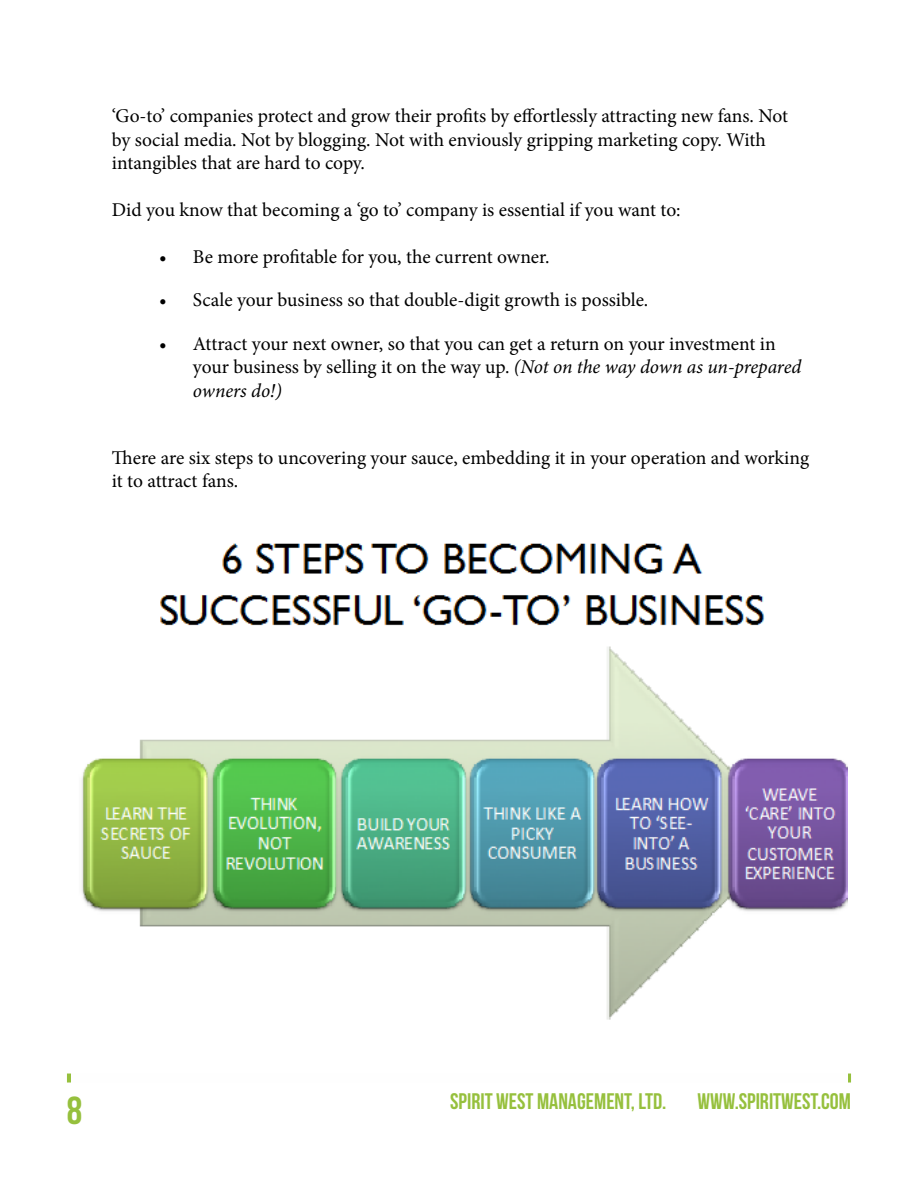
<style>
.page{position:relative;width:918px;height:1188px;background:#fff}
.page>*{position:absolute;margin:0;border:0;box-sizing:border-box;transform-origin:0 0}
.t1{font:39px "Bebas Neue";color:#96c03d}
.t2{font:22.5px "Bebas Neue";color:#96c03d}
.t3{font:19.5px/23.4px "Minion Pro";letter-spacing:-.005em;color:#000}
.s1{font-style:italic}
</style>
<div class="page">
<img style="left:81px;top:543px;width:766px;height:477px">
<p class="t3" style="left:112px;top:104px;width:678px">‘Go-to’ companies protect and grow their profits by effortlessly attracting new fans. Not by social media. Not by blogging. Not with enviously gripping marketing copy. With intangibles that are hard to copy.</p>
<p class="t3" style="left:112px;top:198px;width:570px">Did you know that becoming a ‘go to’ company is essential if you want to:</p>
<p class="t3" style="left:159px;top:245px;width:392px">• Be more profitable for you, the current owner.</p>
<p class="t3" style="left:159px;top:288px;width:491px">• Scale your business so that double-digit growth is possible.</p>
<p class="t3" style="left:193px;top:332px;width:610px;text-indent:-34px">• Attract your next owner, so that you can get a return on your investment in your business by selling it on the way up. <span class="s1">(Not on the way down as un-prepared owners do!)</span></p>
<p class="t3" style="left:112px;top:446px;width:699px">There are six steps to uncovering your sauce, embedding it in your operation and working it to attract fans.</p>
<h1 class="t1" style="left:67px;top:1089px;width:17px">8</h1>
<p class="t2" style="left:450px;top:1089px;width:218px">SPIRIT WEST MANAGEMENT, LTD.</p>
<p class="t2" style="left:698px;top:1089px;width:155px">WWW.SPIRITWEST.COM</p>
</div>
